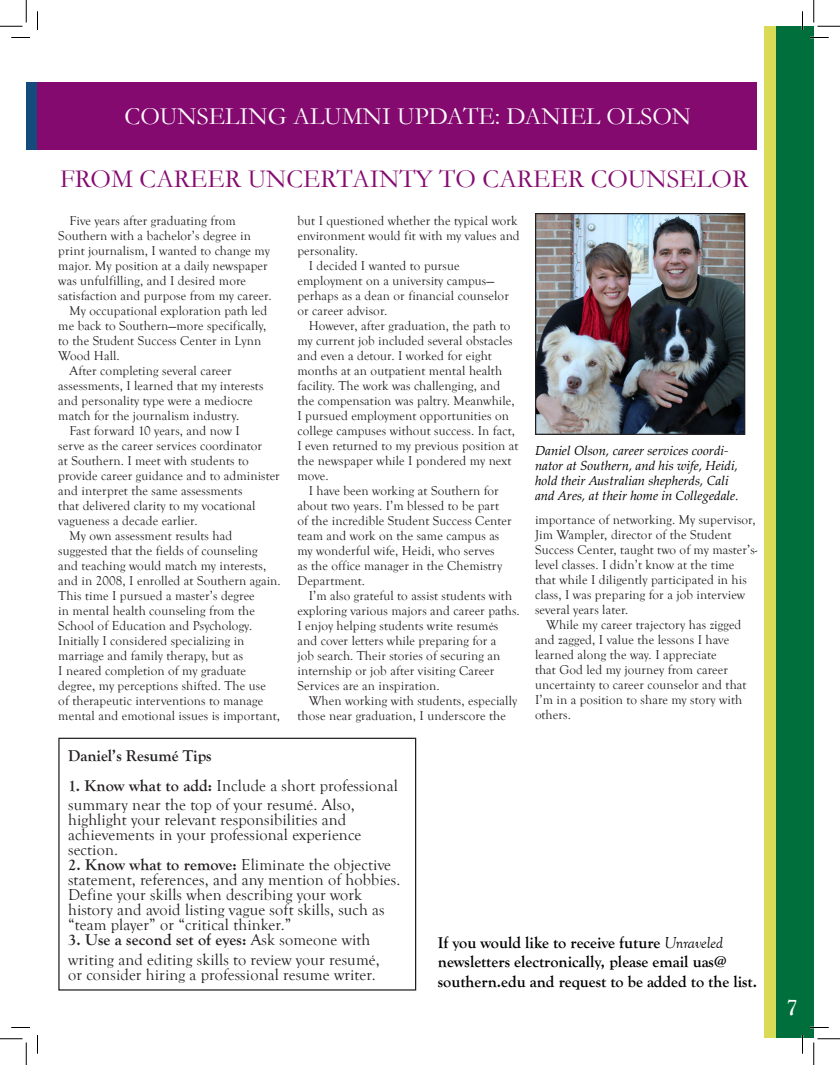
<style>
.page{position:relative;width:840px;height:1065px;background:#fff}
.page>*{position:absolute;margin:0;border:0;box-sizing:border-box;transform-origin:0 0}
.t1{font:26.25px "Garamond";color:#850a70}
.t2{font:25px "Garamond";color:#fff}
.t3{font:700 22.5px "Goudy Old Style T";color:#fff}
.t4{font:16.25px/15px "Goudy Old Style T";letter-spacing:.01em;color:#231f20}
.t5{font:700 16.25px/19.5px "Goudy Old Style T";color:#000}
.t6{font:700 16.25px "Goudy Old Style T";color:#231f20}
.t7{font:13.12px/15px "Goudy Old Style T";letter-spacing:.01em;color:#231f20}
.t8{font:italic 13.12px/15px "Palatino Linotype";color:#000}
.s1{font-size:12.5px}
.s2{font-weight:700}
.s3{font-weight:400;font-style:italic}
</style>
<div class="page">
<div style="left:765px;top:26px;width:37px;height:1012px;background:#d9da55"></div>
<div style="left:776px;top:26px;width:38px;height:1012px;background:#006f3c"></div>
<div style="left:26px;top:82px;width:12px;height:68px;background:#144a7c"></div>
<div style="left:38px;top:82px;width:720px;height:68px;background:#850a70"></div>
<img style="left:537px;top:215px;width:206px;height:218px">
<div style="left:535px;top:213px;width:210px;height:222px;border:1px solid #231f20"></div>
<div style="left:58px;top:738px;width:358px;height:253px;border:1px solid #231f20"></div>
<svg style="left:11px;top:37px;width:19px;height:1px"></svg>
<svg style="left:810px;top:37px;width:19px;height:1px"></svg>
<svg style="left:11px;top:1027px;width:19px;height:1px"></svg>
<svg style="left:810px;top:1027px;width:19px;height:1px"></svg>
<svg style="left:37px;top:11px;width:1px;height:19px"></svg>
<svg style="left:37px;top:1035px;width:1px;height:19px"></svg>
<svg style="left:802px;top:11px;width:1px;height:19px"></svg>
<svg style="left:802px;top:1035px;width:1px;height:19px"></svg>
<svg style="left:0;top:0;width:27px;height:27px"></svg>
<svg style="left:0;top:1039px;width:27px;height:26px"></svg>
<svg style="left:814px;top:0;width:26px;height:27px"></svg>
<svg style="left:814px;top:1039px;width:26px;height:26px"></svg>
<h2 class="t2" style="left:125px;top:99px;width:568px">COUNSELING ALUMNI UPDATE: DANIEL OLSON</h2>
<h1 class="t1" style="left:60px;top:161px;width:690px">FROM CAREER UNCERTAINTY TO CAREER COUNSELOR</h1>
<p class="t7" style="left:70px;top:213px;width:168px">Five years after graduating from</p>
<p class="t7" style="left:58px;top:228px;width:194px">Southern with a bachelor’s degree in</p>
<p class="t7" style="left:58px;top:243px;width:213px">print journalism, I wanted to change my</p>
<p class="t7" style="left:58px;top:258px;width:211px">major. My position at a daily newspaper</p>
<p class="t7" style="left:58px;top:273px;width:189px">was unfulfilling, and I desired more</p>
<p class="t7" style="left:58px;top:288px;width:215px">satisfaction and purpose from my career.</p>
<p class="t7" style="left:70px;top:303px;width:199px">My occupational exploration path led</p>
<p class="t7" style="left:58px;top:318px;width:210px">me back to Southern—more specifically,</p>
<p class="t7" style="left:58px;top:333px;width:204px">to the Student Success Center in Lynn</p>
<p class="t7" style="left:58px;top:348px;width:63px">Wood Hall.</p>
<p class="t7" style="left:70px;top:363px;width:164px">After completing several career</p>
<p class="t7" style="left:58px;top:378px;width:207px">assessments, I learned that my interests</p>
<p class="t7" style="left:58px;top:393px;width:196px">and personality type were a mediocre</p>
<p class="t7" style="left:58px;top:408px;width:183px">match for the journalism industry.</p>
<p class="t7" style="left:70px;top:423px;width:172px">Fast forward 10 years, and now I</p>
<p class="t7" style="left:58px;top:438px;width:205px">serve as the career services coordinator</p>
<p class="t7" style="left:58px;top:453px;width:192px">at Southern. I meet with students to</p>
<p class="t7" style="left:58px;top:468px;width:223px">provide career guidance and to administer</p>
<p class="t7" style="left:58px;top:483px;width:186px">and interpret the same assessments</p>
<p class="t7" style="left:58px;top:498px;width:199px">that delivered clarity to my vocational</p>
<p class="t7" style="left:58px;top:513px;width:141px">vagueness a decade earlier.</p>
<p class="t7" style="left:70px;top:528px;width:164px">My own assessment results had</p>
<p class="t7" style="left:58px;top:543px;width:201px">suggested that the fields of counseling</p>
<p class="t7" style="left:58px;top:558px;width:209px">and teaching would match my interests,</p>
<p class="t7" style="left:58px;top:573px;width:224px">and in 2008, I enrolled at Southern again.</p>
<p class="t7" style="left:58px;top:588px;width:198px">This time I pursued a master’s degree</p>
<p class="t7" style="left:58px;top:603px;width:198px">in mental health counseling from the</p>
<p class="t7" style="left:58px;top:618px;width:195px">School of Education and Psychology.</p>
<p class="t7" style="left:58px;top:633px;width:188px">Initially I considered specializing in</p>
<p class="t7" style="left:58px;top:648px;width:186px">marriage and family therapy, but as</p>
<p class="t7" style="left:58px;top:663px;width:189px">I neared completion of my graduate</p>
<p class="t7" style="left:58px;top:678px;width:209px">degree, my perceptions shifted. The use</p>
<p class="t7" style="left:58px;top:693px;width:206px">of therapeutic interventions to manage</p>
<p class="t7" style="left:58px;top:708px;width:223px">mental and emotional issues is important,</p>
<p class="t7" style="left:298px;top:213px;width:221px">but I questioned whether the typical work</p>
<p class="t7" style="left:298px;top:228px;width:224px">environment would fit with my values and</p>
<p class="t7" style="left:298px;top:243px;width:62px">personality.</p>
<p class="t7" style="left:309px;top:258px;width:152px">I decided I wanted to pursue</p>
<p class="t7" style="left:298px;top:273px;width:198px">employment on a university campus—</p>
<p class="t7" style="left:298px;top:288px;width:213px">perhaps as a dean or financial counselor</p>
<p class="t7" style="left:298px;top:303px;width:91px">or career advisor.</p>
<p class="t7" style="left:309px;top:318px;width:203px">However, after graduation, the path to</p>
<p class="t7" style="left:298px;top:333px;width:217px">my current job included several obstacles</p>
<p class="t7" style="left:298px;top:348px;width:196px">and even a detour. I worked for eight</p>
<p class="t7" style="left:298px;top:363px;width:206px">months at an outpatient mental health</p>
<p class="t7" style="left:298px;top:378px;width:204px">facility. The work was challenging, and</p>
<p class="t7" style="left:298px;top:393px;width:219px">the compensation was paltry. Meanwhile,</p>
<p class="t7" style="left:298px;top:408px;width:213px">I pursued employment opportunities on</p>
<p class="t7" style="left:298px;top:423px;width:219px">college campuses without success. In fact,</p>
<p class="t7" style="left:298px;top:438px;width:222px">I even returned to my previous position at</p>
<p class="t7" style="left:298px;top:453px;width:215px">the newspaper while I pondered my next</p>
<p class="t7" style="left:298px;top:468px;width:33px">move.</p>
<p class="t7" style="left:309px;top:483px;width:191px">I have been working at Southern for</p>
<p class="t7" style="left:298px;top:498px;width:203px">about two years. I’m blessed to be part</p>
<p class="t7" style="left:298px;top:513px;width:216px">of the incredible Student Success Center</p>
<p class="t7" style="left:298px;top:528px;width:203px">team and work on the same campus as</p>
<p class="t7" style="left:298px;top:543px;width:199px">my wonderful wife, Heidi, who serves</p>
<p class="t7" style="left:298px;top:558px;width:206px">as the office manager in the Chemistry</p>
<p class="t7" style="left:298px;top:573px;width:69px">Department.</p>
<p class="t7" style="left:309px;top:588px;width:205px">I’m also grateful to assist students with</p>
<p class="t7" style="left:298px;top:603px;width:224px">exploring various majors and career paths.</p>
<p class="t7" style="left:298px;top:618px;width:202px">I enjoy helping students write resum<span class="s1">é</span>s</p>
<p class="t7" style="left:298px;top:633px;width:201px">and cover letters while preparing for a</p>
<p class="t7" style="left:298px;top:648px;width:204px">job search. Their stories of securing an</p>
<p class="t7" style="left:298px;top:663px;width:198px">internship or job after visiting Career</p>
<p class="t7" style="left:298px;top:678px;width:144px">Services are an inspiration.</p>
<p class="t7" style="left:309px;top:693px;width:210px">When working with students, especially</p>
<p class="t7" style="left:298px;top:708px;width:210px">those near graduation, I underscore the</p>
<p class="t8" style="left:535px;top:442px;width:205px">Daniel Olson, career services coordi&shy;nator at Southern, and his wife, Heidi, hold their Australian shepherds, Cali and Ares, at their home in Collegedale.</p>
<p class="t7" style="left:535px;top:513px;width:224px">importance of networking. My supervisor, Jim Wampler, director of the Student Success Center, taught two of my master’s&shy;level classes. I didn’t know at the time that while I diligently participated in his class, I was preparing for a job interview several years later.</p>
<p class="t7" style="left:535px;top:618px;width:213px;text-indent:11px">While my career trajectory has zigged and zagged, I value the lessons I have learned along the way. I appreciate<br>that God led my journey from career uncertainty to career counselor and that I’m in a position to share my story with others.</p>
<p class="t6" style="left:68px;top:746px;width:145px">Daniel’s Resumé Tips</p>
<p class="t4" style="left:68px;top:776px;width:331px;line-height:19.5px"><span class="s2">1. Know what to add:</span> Include a short professional summary near the top of your resumé. Also,</p>
<p class="t4" style="left:68px;top:813px;width:295px">highlight your relevant responsibilities and achievements in your professional experience section.</p>
<p class="t4" style="left:68px;top:858px;width:334px"><span class="s2">2. Know what to remove:</span> Eliminate the objective statement, references, and any mention of hobbies.<br>Define your skills when describing your work history and avoid listing vague soft skills, such as “team player” or “critical thinker.”</p>
<p class="t4" style="left:68px;top:931px;width:313px;line-height:19.5px"><span class="s2">3. Use a second set of eyes:</span> Ask someone with writing and editing skills to review your resumé,</p>
<p class="t4" style="left:68px;top:967px;width:309px">or consider hiring a professional resume writer.</p>
<p class="t5" style="left:438px;top:933px;width:321px">If you would like to receive future <span class="s3">Unraveled </span>newsletters electronically, please email uas@ southern.edu and request to be added to the list.</p>
<h3 class="t3" style="left:786px;top:994px;width:13px">7</h3>
</div>
